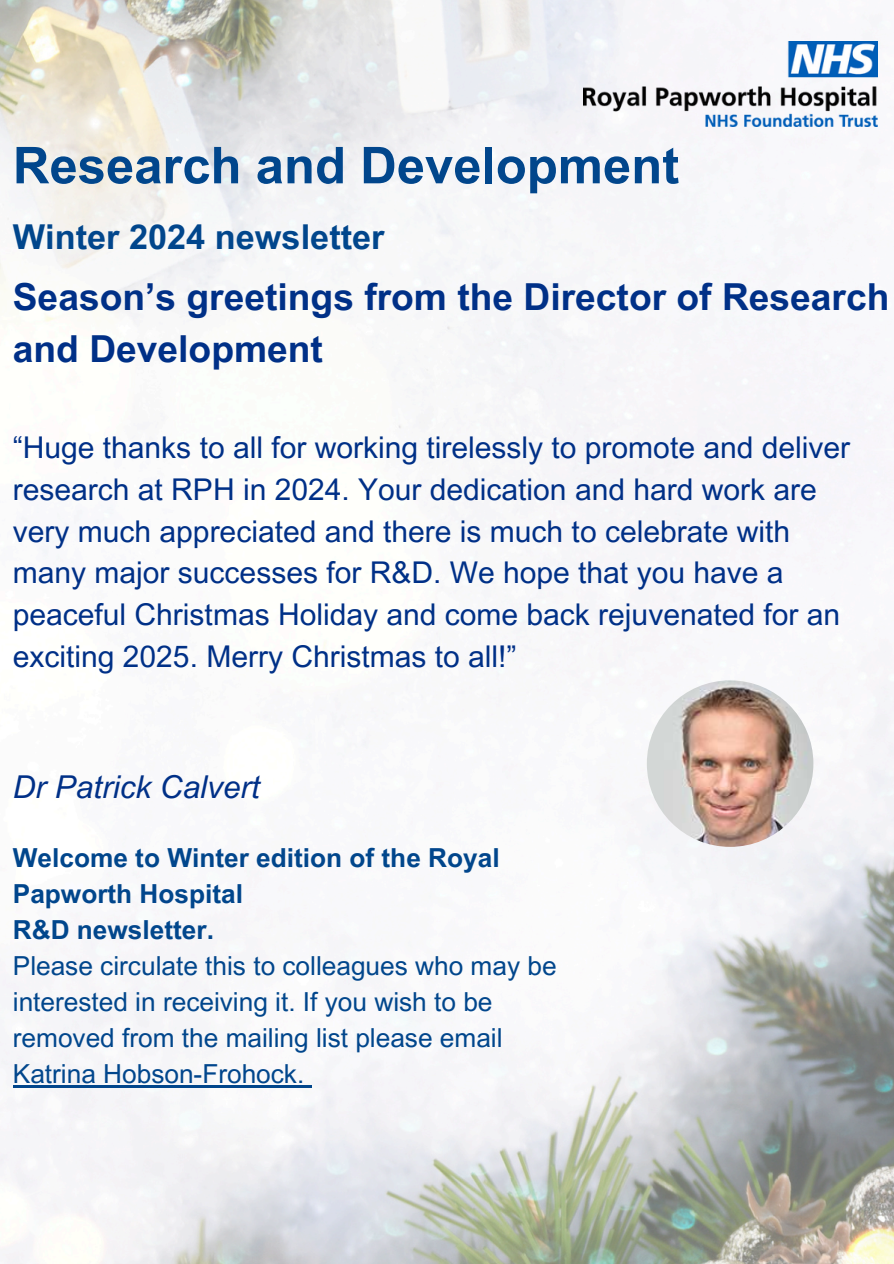
<style>
.page{position:relative;width:894px;height:1264px;background:#fff}
.page>*{position:absolute;margin:0;border:0;box-sizing:border-box;transform-origin:0 0}
.t1{font:700 50.7px "Arial MT Pro";color:#01468c}
.t2{font:700 37.2px/51.8px "Arial MT Pro";color:#003087}
.t3{font:700 34.35px "Arial MT Pro";color:#01468c}
.t4{font:italic 31.5px "Arial MT Pro";color:#003087}
.t5{font:30px/41.7px "Arial MT Pro";color:#003087}
.t6{font:26.25px/36px "Arial MT Pro";color:#01468c}
.t7{font:700 26.25px/36px "Arial MT Pro";color:#01468c}
</style>
<div class="page">
<img style="left:0;top:0;width:893px;height:1263px">
<img style="left:583px;top:41px;width:294px;height:86px">
<img style="left:646px;top:680px;width:167px;height:166px;border-radius:50%">
<hr style="left:13px;top:1085px;width:291px;height:2px;background:#01468c">
<svg style="left:304px;top:1085px;width:7px;height:2px"></svg>
<h2 class="t1" style="left:13px;top:146px;width:667px">Research and Development</h2>
<h1 class="t3" style="left:13px;top:224px;width:373px">Winter 2024 newsletter</h1>
<p class="t2" style="left:13px;top:276px;width:877px">Season’s greetings from the Director of Research and Development</p>
<p class="t5" style="left:13px;top:431px;width:838px">“Huge thanks to all for working tirelessly to promote and deliver research at RPH in 2024. Your dedication and hard work are very much appreciated and there is much to celebrate with many major successes for R&amp;D. We hope that you have a peaceful Christmas Holiday and come back rejuvenated for an exciting 2025. Merry Christmas to all!”</p>
<p class="t4" style="left:13px;top:775px;width:248px">Dr Patrick Calvert</p>
<h2 class="t7" style="left:13px;top:842px;width:488px">Welcome to Winter edition of the Royal<br>Papworth Hospital</h2>
<h3 class="t7" style="left:13px;top:914px;width:202px">R&amp;D newsletter.</h3>
<h3 class="t6" style="left:13px;top:950px;width:545px">Please circulate this to colleagues who may be interested in receiving it. If you wish to be removed from the mailing list please email Katrina Hobson-Frohock.</h3>
</div>
